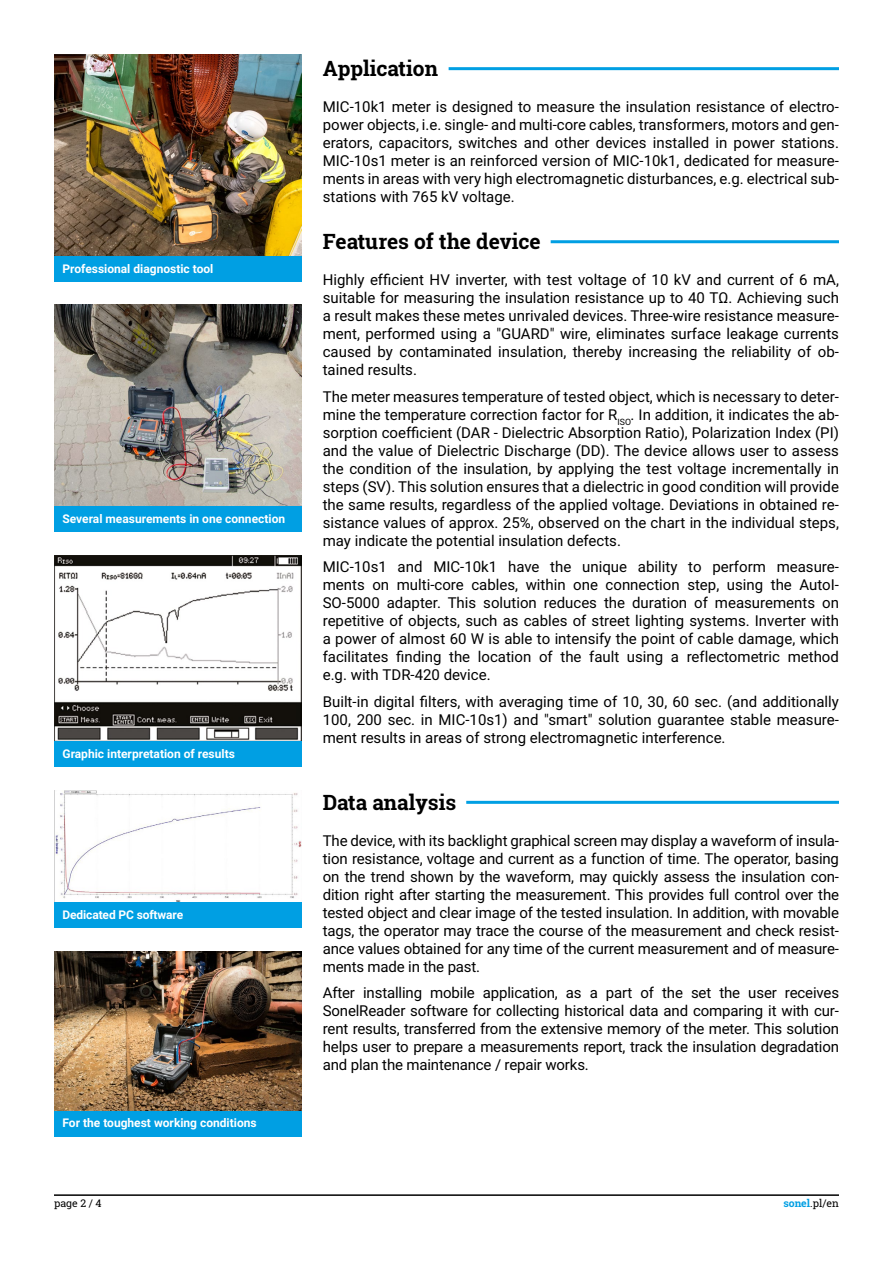
<style>
.page{position:relative;width:893px;height:1263px;background:#fff}
.page>*{position:absolute;margin:0;border:0;box-sizing:border-box;transform-origin:0 0}
.t1{font:700 21px "Roboto Slab";color:#000}
.t2{font:15px/18px "Roboto";color:#000;text-align:justify}
.t3{font:700 12px "Roboto";color:#fff}
.t4{font:10.5px "Roboto Slab";color:#000}
.s1{font-weight:700;color:#009fe3}
</style>
<div class="page">
<hr style="left:54px;top:1194px;width:785px;height:2px;background:#000">
<img style="left:54px;top:54px;width:247px;height:202px">
<img style="left:54px;top:305px;width:247px;height:202px">
<img style="left:54px;top:951px;width:247px;height:160px">
<hr style="left:449px;top:67px;width:390px;height:3px;background:#009fe3">
<hr style="left:551px;top:240px;width:288px;height:3px;background:#009fe3">
<hr style="left:466px;top:801px;width:373px;height:3px;background:#009fe3">
<img style="left:54px;top:556px;width:247px;height:185px">
<img style="left:55px;top:790px;width:246px;height:113px">
<div style="left:54px;top:1111px;width:247px;height:25px;background:#009fe3"></div>
<div style="left:54px;top:256px;width:247px;height:25px;background:#009fe3"></div>
<div style="left:54px;top:507px;width:247px;height:25px;background:#009fe3"></div>
<div style="left:54px;top:903px;width:247px;height:25px;background:#009fe3"></div>
<div style="left:54px;top:741px;width:247px;height:25px;background:#009fe3"></div>
<p class="t3" style="left:63px;top:260px;width:152px">Professional diagnostic tool</p>
<p class="t3" style="left:63px;top:511px;width:224px">Several measurements in one connection</p>
<p class="t3" style="left:63px;top:745px;width:174px">Graphic interpretation of results</p>
<p class="t3" style="left:63px;top:906px;width:122px">Dedicated PC software</p>
<p class="t3" style="left:63px;top:1115px;width:196px">For the toughest working conditions</p>
<h1 class="t1" style="left:323px;top:54px;width:117px">Application</h1>
<p class="t2" style="left:323px;top:97px;width:518px">MIC-10k1 meter is designed to measure the insulation resistance of electro&shy;power objects, i.e. single- and multi-core cables, transformers, motors and gen&shy;erators, capacitors, switches and other devices installed in power stations.<br>MIC-10s1 meter is an reinforced version of MIC-10k1, dedicated for measure&shy;ments in areas with very high electromagnetic disturbances, e.g. electrical sub&shy;stations with 765 kV voltage.</p>
<h1 class="t1" style="left:323px;top:227px;width:220px">Features of the device</h1>
<p class="t2" style="left:323px;top:270px;width:518px">Highly efficient HV inverter, with test voltage of 10 kV and current of 6 mA, suitable for measuring the insulation resistance up to 40 TΩ. Achieving such a result makes these metes unrivaled devices. Three-wire resistance measure&shy;ment, performed using a "GUARD" wire, eliminates surface leakage currents caused by contaminated insulation, thereby increasing the reliability of ob&shy;tained results.</p>
<p class="t2" style="left:323px;top:387px;width:518px">The meter measures temperature of tested object, which is necessary to deter&shy;mine the temperature correction factor for R<sub>ISO</sub>. In addition, it indicates the ab&shy;sorption coefficient (DAR - Dielectric Absorption Ratio), Polarization Index (PI) and the value of Dielectric Discharge (DD). The device allows user to assess the condition of the insulation, by applying the test voltage incrementally in steps (SV). This solution ensures that a dielectric in good condition will provide the same results, regardless of the applied voltage. Deviations in obtained re&shy;sistance values of approx. 25%, observed on the chart in the individual steps, may indicate the potential insulation defects.</p>
<p class="t2" style="left:323px;top:557px;width:518px">MIC-10s1 and MIC-10k1 have the unique ability to perform measure&shy;ments on multi-core cables, within one connection step, using the AutoI-SO-5000 adapter. This solution reduces the duration of measurements on repetitive of objects, such as cables of street lighting systems. Inverter with a power of almost 60 W is able to intensify the point of cable damage, which facilitates finding the location of the fault using a reflectometric method e.g. with TDR-420 device.</p>
<p class="t2" style="left:323px;top:692px;width:518px">Built-in digital filters, with averaging time of 10, 30, 60 sec. (and additionally 100, 200 sec. in MIC-10s1) and "smart" solution guarantee stable measure&shy;ment results in areas of strong electromagnetic interference.</p>
<h1 class="t1" style="left:323px;top:788px;width:135px">Data analysis</h1>
<p class="t2" style="left:323px;top:831px;width:518px">The device, with its backlight graphical screen may display a waveform of insula&shy;tion resistance, voltage and current as a function of time. The operator, basing on the trend shown by the waveform, may quickly assess the insulation con&shy;dition right after starting the measurement. This provides full control over the tested object and clear image of the tested insulation. In addition, with movable tags, the operator may trace the course of the measurement and check resist&shy;ance values obtained for any time of the current measurement and of measure&shy;ments made in the past.</p>
<p class="t2" style="left:323px;top:983px;width:518px">After installing mobile application, as a part of the set the user receives SonelReader software for collecting historical data and comparing it with cur&shy;rent results, transferred from the extensive memory of the meter. This solution helps user to prepare a measurements report, track the insulation degradation and plan the maintenance / repair works.</p>
<p class="t4" style="left:54px;top:1196px;width:49px">page 2 / 4</p>
<p class="t4" style="left:783px;top:1196px;width:57px"><span class="s1">sonel</span>.pl/en</p>
</div>
